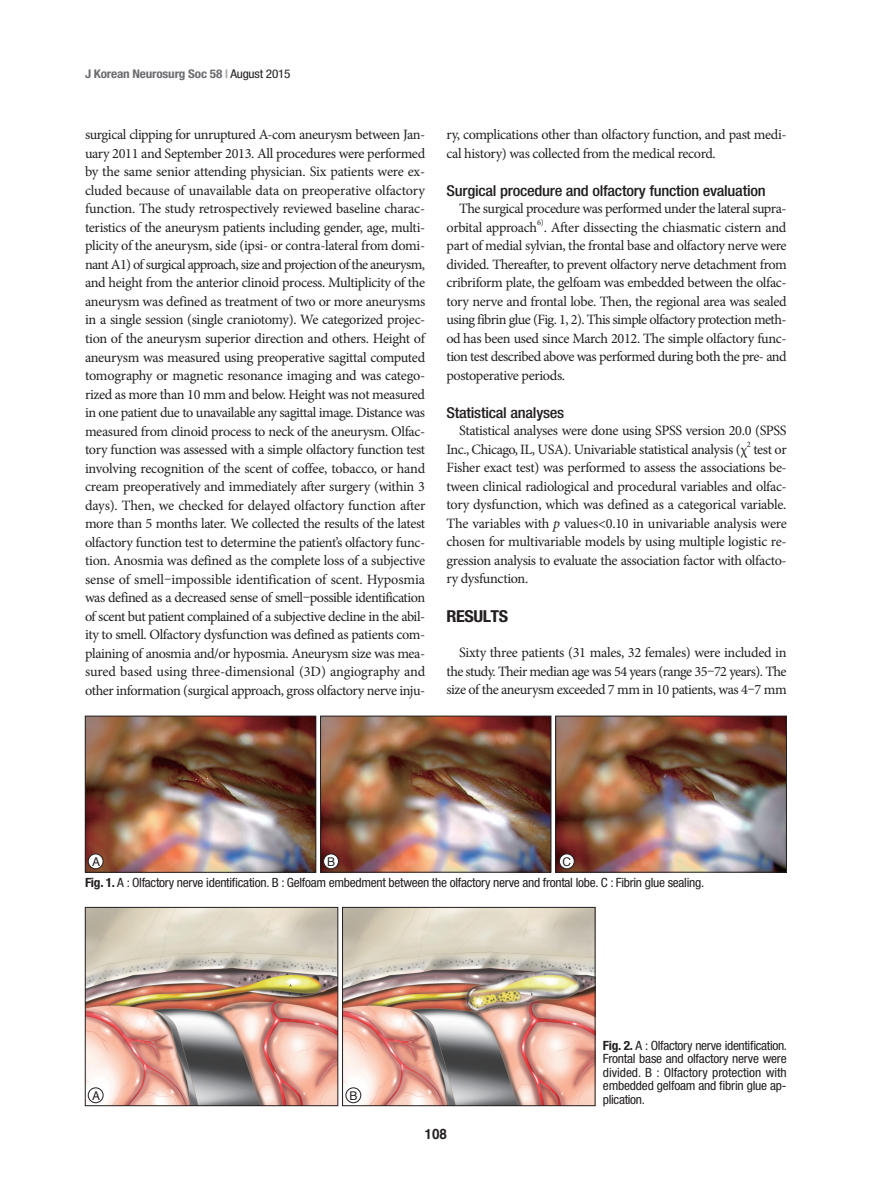
<style>
.page{position:relative;width:893px;height:1191px;background:#fff}
.page>*{position:absolute;margin:0;border:0;box-sizing:border-box;transform-origin:0 0}
.큰제목{font:700 condensed 16.5px "Helvetica Neue LT Std";letter-spacing:-.025em;color:#231f20;scale:1.1 1}
._1_꼴{font:500 condensed 15px "Helvetica Neue LT Std";letter-spacing:-.015em;color:#231f20;scale:1.1 1}
.본문_JKNS{font:14.25px/18.5px "Minion Pro";letter-spacing:-.03em;color:#231f20;text-align:justify}
.t1{font:700 14.25px "Helvetica";color:#231f20;scale:.95 1}
.그림제목_JKNS{font:condensed 12.75px/13.5px "Helvetica Neue LT Std";letter-spacing:-.02em;color:#231f20;text-align:justify;scale:1.05 1}
.t2{font:700 condensed 12px "Helvetica Neue LT Std";letter-spacing:-.015em;color:#6c6d70;scale:1.1 1}
.t3{font:12px "Helvetica";color:#231f20}
.본문_JKNS-2{font:8.25px "Minion Pro";color:#231f20}
.s1{color:#a8a9ad}
.s2{font-weight:400;color:#231f20}
.s3{font-style:italic}
.s4{font-weight:700}
</style>
<div class="page">
<img style="left:87px;top:718px;width:227px;height:152px">
<div style="left:85px;top:716px;width:231px;height:156px;border:1px solid #231f20"></div>
<img style="left:322px;top:718px;width:227px;height:152px">
<div style="left:320px;top:716px;width:231px;height:156px;border:1px solid #231f20"></div>
<img style="left:557px;top:718px;width:228px;height:152px">
<div style="left:555px;top:716px;width:232px;height:156px;border:1px solid #231f20"></div>
<div style="left:88px;top:854px;width:15px;height:14px;background:#fff;border-radius:50%"></div>
<div style="left:88px;top:853px;width:15px;height:16px;border:1px solid #231f20;border-radius:50%"></div>
<div style="left:324px;top:854px;width:14px;height:14px;background:#fff;border-radius:50%"></div>
<div style="left:323px;top:853px;width:16px;height:16px;border:1px solid #231f20;border-radius:50%"></div>
<div style="left:559px;top:854px;width:15px;height:14px;background:#fff;border-radius:50%"></div>
<div style="left:559px;top:853px;width:15px;height:16px;border:1px solid #231f20;border-radius:50%"></div>
<img style="left:87px;top:909px;width:249px;height:195px">
<div style="left:85px;top:907px;width:253px;height:199px;border:1px solid #231f20"></div>
<img style="left:344px;top:909px;width:249px;height:195px">
<div style="left:342px;top:907px;width:253px;height:199px;border:1px solid #231f20"></div>
<div style="left:88px;top:1087px;width:15px;height:15px;background:#fff;border-radius:50%"></div>
<div style="left:88px;top:1087px;width:15px;height:16px;border:1px solid #231f20;border-radius:50%"></div>
<div style="left:346px;top:1087px;width:15px;height:15px;background:#fff;border-radius:50%"></div>
<div style="left:346px;top:1087px;width:15px;height:16px;border:1px solid #231f20;border-radius:50%"></div>
<p class="t2" style="left:85px;top:66px;width:188px">J Korean Neurosurg Soc 58 <span class="s1">|</span> <span class="s2">August 2015</span></p>
<p class="본문_JKNS" style="left:85px;top:126px;width:342px">surgical clipping for unruptured A-com aneurysm between Jan&shy;uary 2011 and September 2013. All procedures were performed by the same senior attending physician. Six patients were ex&shy;cluded because of unavailable data on preoperative olfactory function. The study retrospectively reviewed baseline charac&shy;teristics of the aneurysm patients including gender, age, multi&shy;plicity of the aneurysm, side (ipsi- or contra-lateral from domi&shy;nant A1) of surgical approach, size and projection of the aneurysm, and height from the anterior clinoid process. Multiplicity of the aneurysm was defined as treatment of two or more aneurysms in a single session (single craniotomy). We categorized projec&shy;tion of the aneurysm superior direction and others. Height of aneurysm was measured using preoperative sagittal computed tomography or magnetic resonance imaging and was catego&shy;rized as more than 10 mm and below. Height was not measured in one patient due to unavailable any sagittal image. Distance was measured from clinoid process to neck of the aneurysm. Olfac&shy;tory function was assessed with a simple olfactory function test involving recognition of the scent of coffee, tobacco, or hand cream preoperatively and immediately after surgery (within 3 days). Then, we checked for delayed olfactory function after more than 5 months later. We collected the results of the latest olfactory function test to determine the patient’s olfactory func&shy;tion. Anosmia was defined as the complete loss of a subjective sense of smell–impossible identification of scent. Hyposmia was defined as a decreased sense of smell–possible identification of scent but patient complained of a subjective decline in the abil&shy;ity to smell. Olfactory dysfunction was defined as patients com&shy;plaining of anosmia and/or hyposmia. Aneurysm size was mea&shy;sured based using three-dimensional (3D) angiography and other information (surgical approach, gross olfactory nerve inju-</p>
<p class="본문_JKNS" style="left:446px;top:126px;width:342px">ry, complications other than olfactory function, and past medi&shy;cal history) was collected from the medical record.</p>
<p class="_1_꼴" style="left:446px;top:181px;width:292px">Surgical procedure and olfactory function evaluation</p>
<p class="본문_JKNS" style="left:446px;top:200px;width:342px;text-align:right">The surgical procedure was performed under the lateral supra&shy;orbital approach . After dissecting the chiasmatic cistern and</p>
<p class="본문_JKNS-2" style="left:537px;top:217px;width:8px">6)</p>
<p class="본문_JKNS" style="left:446px;top:237px;width:342px">part of medial sylvian, the frontal base and olfactory nerve were divided. Thereafter, to prevent olfactory nerve detachment from cribriform plate, the gelfoam was embedded between the olfac&shy;tory nerve and frontal lobe. Then, the regional area was sealed using fibrin glue (Fig. 1, 2). This simple olfactory protection meth&shy;od has been used since March 2012. The simple olfactory func&shy;tion test described above was performed during both the pre- and postoperative periods.</p>
<p class="_1_꼴" style="left:446px;top:403px;width:109px">Statistical analyses</p>
<p class="본문_JKNS" style="left:446px;top:421px;width:342px;text-align:right">Statistical analyses were done using SPSS version 20.0 (SPSS<br>Inc., Chicago, IL, USA). Univariable statistical analysis (χ test or</p>
<p class="본문_JKNS-2" style="left:747px;top:439px;width:5px">2</p>
<p class="본문_JKNS" style="left:446px;top:458px;width:342px">Fisher exact test) was performed to assess the associations be&shy;tween clinical radiological and procedural variables and olfac&shy;tory dysfunction, which was defined as a categorical variable.<br>The variables with <span class="s3">p</span> values&lt;0.10 in univariable analysis were chosen for multivariable models by using multiple logistic re&shy;gression analysis to evaluate the association factor with olfacto&shy;ry dysfunction.</p>
<p class="큰제목" style="left:446px;top:606px;width:58px">RESULTS</p>
<p class="본문_JKNS" style="left:446px;top:643px;width:342px;text-indent:13px">Sixty three patients (31 males, 32 females) were included in the study. Their median age was 54 years (range 35–72 years). The size of the aneurysm exceeded 7 mm in 10 patients, was 4–7 mm</p>
<p class="t3" style="left:92px;top:852px;width:10px">A</p>
<p class="t3" style="left:327px;top:852px;width:10px">B</p>
<p class="t3" style="left:562px;top:852px;width:10px">C</p>
<p class="그림제목_JKNS" style="left:85px;top:876px;width:591px"><span class="s4">Fig. 1.</span> A : Olfactory nerve identification. B : Gelfoam embedment between the olfactory nerve and frontal lobe. C : Fibrin glue sealing.</p>
<p class="t3" style="left:92px;top:1086px;width:10px">A</p>
<p class="t3" style="left:349px;top:1086px;width:10px">B</p>
<p class="t1" style="left:425px;top:1123px;width:25px">108</p>
<p class="그림제목_JKNS" style="left:603px;top:1038px;width:177px"><span class="s4">Fig. 2.</span> A : Olfactory nerve identification.<br>Frontal base and olfactory nerve were divided. B : Olfactory protection with embedded gelfoam and fibrin glue ap&shy;plication.</p>
</div>
